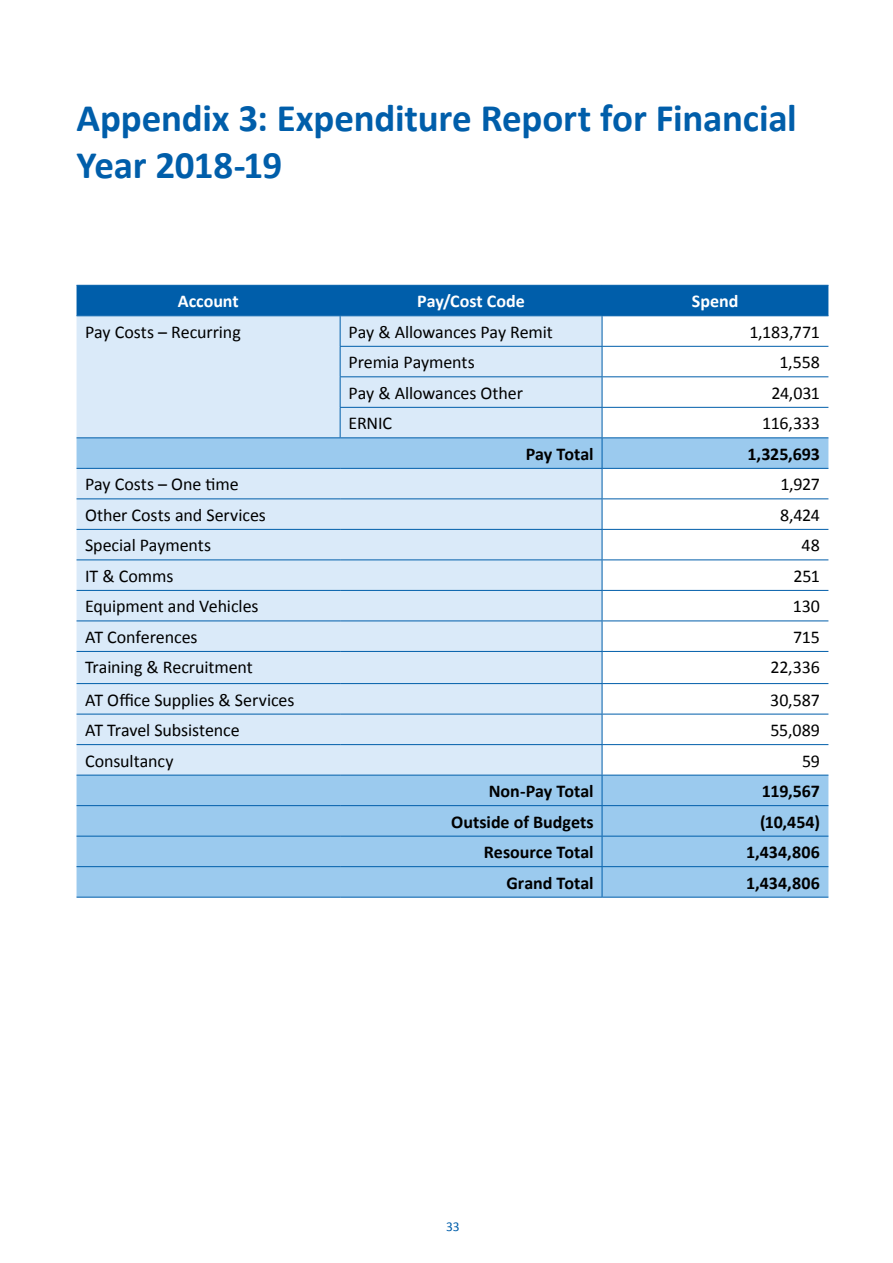
<style>
.page{position:relative;width:893px;height:1263px;background:#fff}
.page>*{position:absolute;margin:0;border:0;box-sizing:border-box;transform-origin:0 0}
.H1_Section_Title{font:700 39px/46.8px "Calibri";letter-spacing:-.005em;color:#005eaa}
.Full_out_Body_Text{font:18px "Calibri";letter-spacing:-.005em;color:#000}
.Full_out_Body_Text-2{font:700 18px "Calibri";color:#000}
.Full_out_Body_Text-3{font:700 18px "Calibri";color:#fff}
.t1{font:13.5px "Calibri";color:#005eaa}
</style>
<div class="page">
<div style="left:77px;top:316px;width:525px;height:121px;background:#daeaf9"></div>
<svg style="left:77px;top:438px;width:751px;height:459px;fill:#daeaf9"></svg>
<div style="left:77px;top:285px;width:751px;height:30px;background:#005eaa"></div>
<hr style="left:77px;top:315px;width:263px;height:1px;background:#005eaa">
<hr style="left:340px;top:315px;width:262px;height:1px;background:#005eaa">
<hr style="left:340px;top:316px;width:1px;height:30px;background:#005eaa">
<hr style="left:602px;top:315px;width:226px;height:1px;background:#005eaa">
<hr style="left:602px;top:316px;width:1px;height:30px;background:#005eaa">
<hr style="left:340px;top:346px;width:262px;height:1px;background:#005eaa">
<svg style="left:340px;top:347px;width:1px;height:29px"></svg>
<hr style="left:602px;top:346px;width:226px;height:1px;background:#005eaa">
<svg style="left:602px;top:347px;width:1px;height:29px"></svg>
<hr style="left:340px;top:376px;width:262px;height:1px;background:#005eaa">
<hr style="left:340px;top:377px;width:1px;height:30px;background:#005eaa">
<hr style="left:602px;top:376px;width:226px;height:1px;background:#005eaa">
<hr style="left:602px;top:377px;width:1px;height:30px;background:#005eaa">
<hr style="left:340px;top:407px;width:262px;height:1px;background:#005eaa">
<svg style="left:340px;top:408px;width:1px;height:29px"></svg>
<hr style="left:602px;top:407px;width:226px;height:1px;background:#005eaa">
<svg style="left:602px;top:408px;width:1px;height:29px"></svg>
<hr style="left:77px;top:437px;width:263px;height:1px;background:#005eaa">
<hr style="left:340px;top:437px;width:262px;height:1px;background:#005eaa">
<hr style="left:602px;top:437px;width:226px;height:1px;background:#005eaa">
<hr style="left:602px;top:438px;width:1px;height:30px;background:#005eaa">
<hr style="left:77px;top:468px;width:263px;height:1px;background:#005eaa">
<hr style="left:340px;top:468px;width:262px;height:1px;background:#005eaa">
<hr style="left:602px;top:468px;width:226px;height:1px;background:#005eaa">
<svg style="left:602px;top:469px;width:1px;height:29px"></svg>
<hr style="left:77px;top:498px;width:263px;height:1px;background:#005eaa">
<hr style="left:340px;top:498px;width:262px;height:1px;background:#005eaa">
<hr style="left:602px;top:498px;width:226px;height:1px;background:#005eaa">
<hr style="left:602px;top:499px;width:1px;height:30px;background:#005eaa">
<hr style="left:77px;top:529px;width:263px;height:1px;background:#005eaa">
<hr style="left:340px;top:529px;width:262px;height:1px;background:#005eaa">
<hr style="left:602px;top:529px;width:226px;height:1px;background:#005eaa">
<svg style="left:602px;top:530px;width:1px;height:29px"></svg>
<hr style="left:77px;top:559px;width:263px;height:1px;background:#005eaa">
<hr style="left:340px;top:559px;width:262px;height:1px;background:#005eaa">
<hr style="left:602px;top:559px;width:226px;height:1px;background:#005eaa">
<hr style="left:602px;top:560px;width:1px;height:30px;background:#005eaa">
<hr style="left:77px;top:590px;width:263px;height:1px;background:#005eaa">
<hr style="left:340px;top:590px;width:262px;height:1px;background:#005eaa">
<hr style="left:602px;top:590px;width:226px;height:1px;background:#005eaa">
<svg style="left:602px;top:591px;width:1px;height:29px"></svg>
<hr style="left:77px;top:620px;width:263px;height:1px;background:#005eaa">
<hr style="left:340px;top:620px;width:262px;height:1px;background:#005eaa">
<hr style="left:602px;top:620px;width:226px;height:1px;background:#005eaa">
<hr style="left:602px;top:621px;width:1px;height:30px;background:#005eaa">
<hr style="left:77px;top:651px;width:263px;height:1px;background:#005eaa">
<hr style="left:340px;top:651px;width:262px;height:1px;background:#005eaa">
<hr style="left:602px;top:651px;width:226px;height:1px;background:#005eaa">
<hr style="left:602px;top:652px;width:1px;height:31px;background:#005eaa">
<hr style="left:77px;top:683px;width:263px;height:1px;background:#005eaa">
<hr style="left:340px;top:683px;width:262px;height:1px;background:#005eaa">
<hr style="left:602px;top:683px;width:226px;height:1px;background:#005eaa">
<hr style="left:602px;top:684px;width:1px;height:30px;background:#005eaa">
<hr style="left:77px;top:714px;width:263px;height:1px;background:#005eaa">
<hr style="left:340px;top:714px;width:262px;height:1px;background:#005eaa">
<hr style="left:602px;top:714px;width:226px;height:1px;background:#005eaa">
<hr style="left:602px;top:714px;width:1px;height:30px;background:#005eaa">
<hr style="left:77px;top:744px;width:263px;height:1px;background:#005eaa">
<hr style="left:340px;top:744px;width:262px;height:1px;background:#005eaa">
<hr style="left:602px;top:744px;width:226px;height:1px;background:#005eaa">
<hr style="left:602px;top:745px;width:1px;height:30px;background:#005eaa">
<hr style="left:77px;top:775px;width:263px;height:1px;background:#005eaa">
<hr style="left:340px;top:775px;width:262px;height:1px;background:#005eaa">
<hr style="left:602px;top:775px;width:226px;height:1px;background:#005eaa">
<hr style="left:602px;top:775px;width:1px;height:30px;background:#005eaa">
<hr style="left:77px;top:805px;width:263px;height:1px;background:#005eaa">
<hr style="left:340px;top:805px;width:262px;height:1px;background:#005eaa">
<hr style="left:602px;top:805px;width:226px;height:1px;background:#005eaa">
<hr style="left:602px;top:806px;width:1px;height:30px;background:#005eaa">
<hr style="left:77px;top:836px;width:263px;height:1px;background:#005eaa">
<hr style="left:340px;top:836px;width:262px;height:1px;background:#005eaa">
<hr style="left:602px;top:836px;width:226px;height:1px;background:#005eaa">
<hr style="left:602px;top:836px;width:1px;height:30px;background:#005eaa">
<hr style="left:77px;top:866px;width:263px;height:1px;background:#005eaa">
<hr style="left:340px;top:866px;width:262px;height:1px;background:#005eaa">
<hr style="left:602px;top:866px;width:226px;height:1px;background:#005eaa">
<hr style="left:602px;top:867px;width:1px;height:30px;background:#005eaa">
<hr style="left:77px;top:897px;width:263px;height:1px;background:#005eaa">
<hr style="left:340px;top:897px;width:262px;height:1px;background:#005eaa">
<hr style="left:602px;top:897px;width:226px;height:1px;background:#005eaa">
<h1 class="H1_Section_Title" style="left:77px;top:95px;width:722px">Appendix 3: Expenditure Report for Financial<br>Year 2018-19</h1>
<p class="Full_out_Body_Text-3" style="left:178px;top:290px;width:62px">Account</p>
<p class="Full_out_Body_Text-3" style="left:417px;top:290px;width:109px">Pay/Cost Code</p>
<p class="Full_out_Body_Text-3" style="left:692px;top:290px;width:48px">Spend</p>
<p class="Full_out_Body_Text" style="left:85px;top:320px;width:157px">Pay Costs – Recurring</p>
<p class="Full_out_Body_Text" style="left:349px;top:320px;width:206px">Pay &amp; Allowances Pay Remit</p>
<p class="Full_out_Body_Text" style="left:749px;top:320px;width:72px">1,183,771</p>
<p class="Full_out_Body_Text" style="left:349px;top:351px;width:128px">Premia Payments</p>
<p class="Full_out_Body_Text" style="left:779px;top:351px;width:42px">1,558</p>
<p class="Full_out_Body_Text" style="left:349px;top:381px;width:176px">Pay &amp; Allowances Other</p>
<p class="Full_out_Body_Text" style="left:771px;top:381px;width:50px">24,031</p>
<p class="Full_out_Body_Text" style="left:349px;top:412px;width:45px">ERNIC</p>
<p class="Full_out_Body_Text" style="left:762px;top:412px;width:59px">116,333</p>
<p class="Full_out_Body_Text-2" style="left:526px;top:442px;width:69px">Pay Total</p>
<p class="Full_out_Body_Text-2" style="left:747px;top:442px;width:74px">1,325,693</p>
<p class="Full_out_Body_Text" style="left:85px;top:473px;width:155px">Pay Costs – One time</p>
<p class="Full_out_Body_Text" style="left:780px;top:473px;width:41px">1,927</p>
<p class="Full_out_Body_Text" style="left:85px;top:503px;width:182px">Other Costs and Services</p>
<p class="Full_out_Body_Text" style="left:780px;top:503px;width:41px">8,424</p>
<p class="Full_out_Body_Text" style="left:85px;top:534px;width:128px">Special Payments</p>
<p class="Full_out_Body_Text" style="left:801px;top:534px;width:20px">48</p>
<p class="Full_out_Body_Text" style="left:85px;top:564px;width:90px">IT &amp; Comms</p>
<p class="Full_out_Body_Text" style="left:793px;top:564px;width:28px">251</p>
<p class="Full_out_Body_Text" style="left:85px;top:595px;width:175px">Equipment and Vehicles</p>
<p class="Full_out_Body_Text" style="left:793px;top:595px;width:29px">130</p>
<p class="Full_out_Body_Text" style="left:85px;top:625px;width:114px">AT Conferences</p>
<p class="Full_out_Body_Text" style="left:793px;top:625px;width:28px">715</p>
<p class="Full_out_Body_Text" style="left:85px;top:656px;width:169px">Training &amp; Recruitment</p>
<p class="Full_out_Body_Text" style="left:770px;top:656px;width:51px">22,336</p>
<p class="Full_out_Body_Text" style="left:85px;top:688px;width:211px">AT Office Supplies &amp; Services</p>
<p class="Full_out_Body_Text" style="left:770px;top:688px;width:51px">30,587</p>
<p class="Full_out_Body_Text" style="left:85px;top:719px;width:156px">AT Travel Subsistence</p>
<p class="Full_out_Body_Text" style="left:770px;top:719px;width:51px">55,089</p>
<p class="Full_out_Body_Text" style="left:85px;top:749px;width:90px">Consultancy</p>
<p class="Full_out_Body_Text" style="left:802px;top:749px;width:19px">59</p>
<p class="Full_out_Body_Text-2" style="left:489px;top:780px;width:106px">Non-Pay Total</p>
<p class="Full_out_Body_Text-2" style="left:762px;top:780px;width:60px">119,567</p>
<p class="Full_out_Body_Text-2" style="left:451px;top:810px;width:144px">Outside of Budgets</p>
<p class="Full_out_Body_Text-2" style="left:760px;top:810px;width:61px">(10,454)</p>
<p class="Full_out_Body_Text-2" style="left:484px;top:841px;width:111px">Resource Total</p>
<p class="Full_out_Body_Text-2" style="left:746px;top:841px;width:75px">1,434,806</p>
<p class="Full_out_Body_Text-2" style="left:506px;top:871px;width:89px">Grand Total</p>
<p class="Full_out_Body_Text-2" style="left:746px;top:871px;width:75px">1,434,806</p>
<p class="t1" style="left:446px;top:1217px;width:15px">33</p>
</div>
